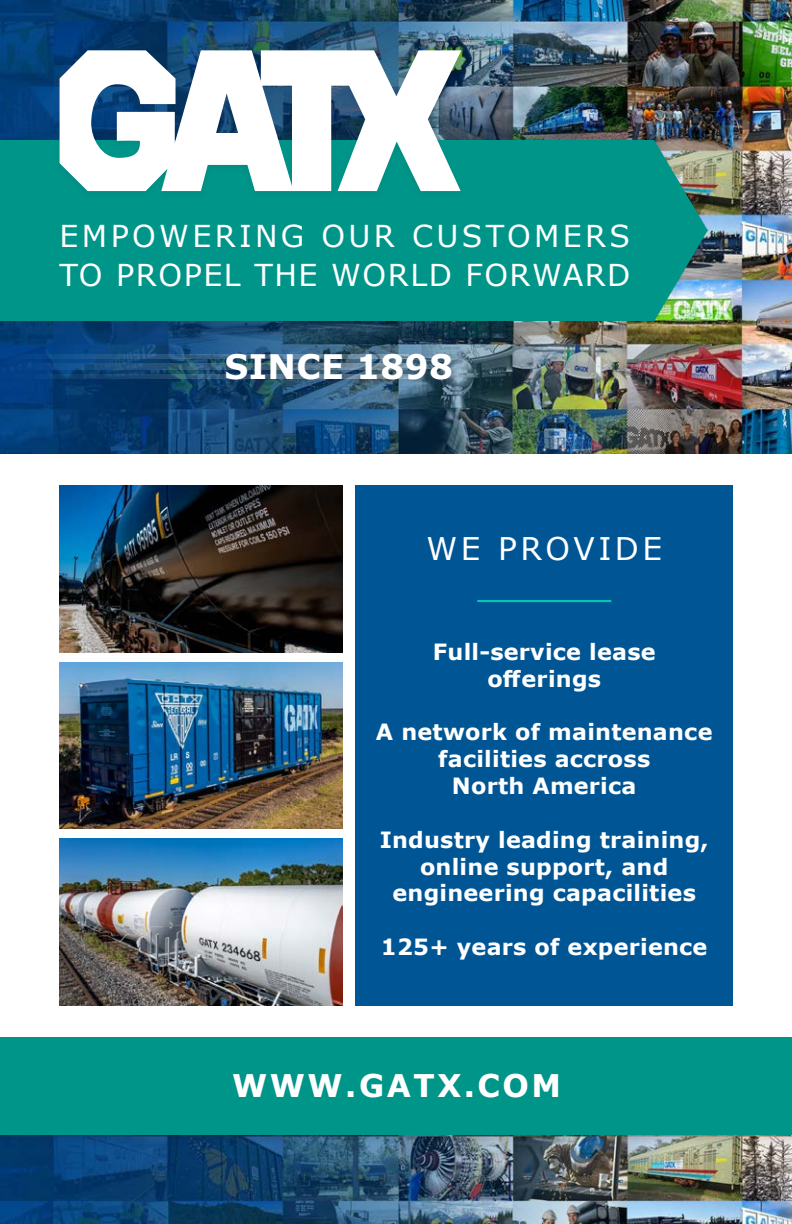
<style>
.page{position:relative;width:792px;height:1224px;background:#fff}
.page>*{position:absolute;margin:0;border:0;box-sizing:border-box;transform-origin:0 0}
.t1{font:700 33.6px "Verdana";letter-spacing:.01em;color:#fff}
.t2{font:700 31.2px "Verdana";letter-spacing:.08em;color:#fff}
.t3{font:31.2px "Verdana";letter-spacing:.11em;color:#fff}
.t4{font:30.2px/39.6px "Verdana";letter-spacing:.085em;color:#fff}
.t5{font:700 22.4px/26.8px "Verdana";letter-spacing:.01em;color:#fff;text-align:center}
</style>
<div class="page">
<img style="left:0;top:0;width:792px;height:454px">
<div style="left:0;top:138px;width:717px;height:203px;background:#231f20;opacity:.1"></div>
<div style="left:0;top:141px;width:708px;height:180px;background:#009589"></div>
<div style="left:53px;top:45px;width:414px;height:155px;background:#231f20;opacity:.1"></div>
<svg style="left:60px;top:50px;width:401px;height:141px"></svg>
<img style="left:59px;top:485px;width:284px;height:167px">
<img style="left:60px;top:662px;width:283px;height:167px">
<img style="left:60px;top:839px;width:283px;height:167px">
<div style="left:356px;top:485px;width:377px;height:521px;background:#005695"></div>
<hr style="left:477px;top:600px;width:134px;height:2px;background:#00c8b8">
<img style="left:0;top:1145px;width:792px;height:79px">
<div style="left:0;top:1035px;width:792px;height:110px;background:#231f20;opacity:.15"></div>
<div style="left:0;top:1037px;width:792px;height:97px;background:#009589"></div>
<svg style="left:0;top:354px;width:219px;height:5px"></svg>
<svg style="left:1px;top:374px;width:218px;height:5px"></svg>
<svg style="left:1px;top:363px;width:218px;height:6px"></svg>
<div style="left:219px;top:351px;width:240px;height:40px;background:#231f20;opacity:.15"></div>
<p class="t4" style="left:60px;top:215px;width:572px">EMPOWERING OUR CUSTOMERS<br>TO PROPEL THE WORLD FORWARD</p>
<p class="t1" style="left:224px;top:343px;width:230px">SINCE 1898</p>
<p class="t3" style="left:426px;top:527px;width:237px">WE PROVIDE</p>
<p class="t5" style="left:433px;top:638px;width:224px">Full-service lease offerings</p>
<p class="t5" style="left:376px;top:718px;width:338px">A network of maintenance facilities accross<br>North America</p>
<p class="t5" style="left:380px;top:826px;width:331px">Industry leading training, online support, and engineering capacilities</p>
<p class="t5" style="left:381px;top:933px;width:328px">125+ years of experience</p>
<p class="t2" style="left:232px;top:1063px;width:330px">WWW.GATX.COM</p>
</div>
